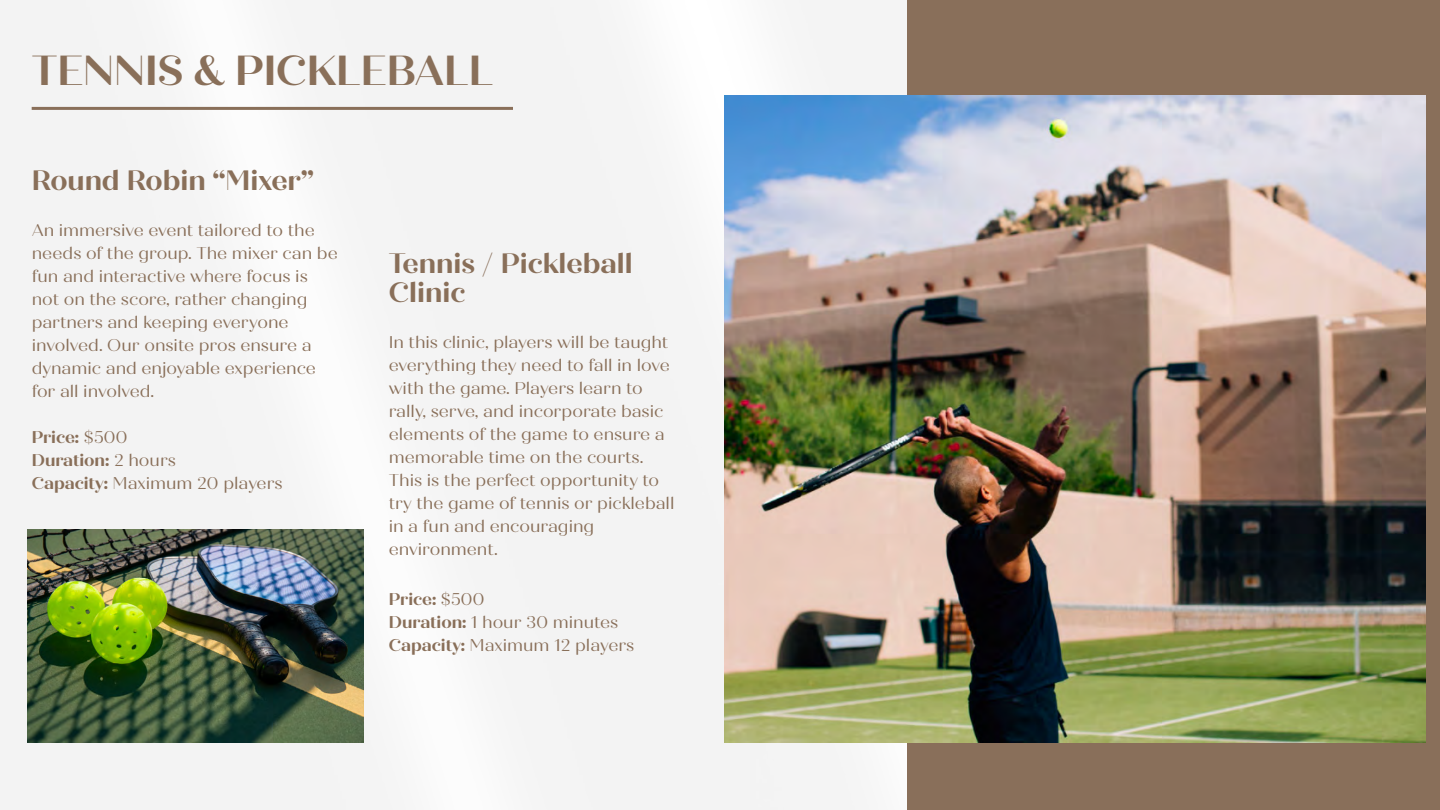
<style>
.page{position:relative;width:1440px;height:810px;background:#fff}
.page>*{position:absolute;margin:0;border:0;box-sizing:border-box;transform-origin:0 0}
.t1{font:700 42px "Quiche Display";color:#896f59}
.t2{font:700 28px "Quiche Display";color:#896f59}
.t3{font:17px "Quiche Display";color:#896f59}
.t4{font:700 17px "Quiche Display";color:#896f59}
.s1{font-weight:400}
.s2{font-weight:700}
</style>
<div class="page">
<div style="left:0;top:0;width:907px;height:810px;background:#f3f3f3"></div>
<div style="left:907px;top:0;width:533px;height:810px;background:#896f5a"></div>
<img style="left:724px;top:95px;width:702px;height:648px">
<hr style="left:32px;top:107px;width:481px;height:3px;background:#896f59">
<img style="left:27px;top:530px;width:337px;height:213px">
<p class="t1" style="left:32px;top:45px;width:463px">TENNIS &amp; PICKLEBALL</p>
<p class="t2" style="left:32px;top:164px;width:284px">Round Robin “Mixer”</p>
<p class="t3" style="left:32px;top:221px;width:285px">An immersive event tailored to the</p>
<p class="t3" style="left:32px;top:244px;width:308px">needs of the group. The mixer can be</p>
<p class="t3" style="left:32px;top:267px;width:278px">fun and interactive where focus is</p>
<p class="t3" style="left:32px;top:290px;width:277px">not on the score, rather changing</p>
<p class="t3" style="left:32px;top:313px;width:258px">partners and keeping everyone</p>
<p class="t3" style="left:32px;top:336px;width:281px">involved. Our onsite pros ensure a</p>
<p class="t3" style="left:32px;top:359px;width:286px">dynamic and enjoyable experience</p>
<p class="t3" style="left:32px;top:382px;width:124px">for all involved.</p>
<p class="t4" style="left:32px;top:427px;width:97px">Price: <span class="s1">$500</span></p>
<p class="t4" style="left:32px;top:450px;width:146px">Duration: <span class="s1">2 hours</span></p>
<p class="t3" style="left:32px;top:474px;width:252px"><span class="s2">Capacity:</span> Maximum 20 players</p>
<p class="t2" style="left:389px;top:247px;width:245px">Tennis / Pickleball</p>
<p class="t2" style="left:389px;top:276px;width:78px">Clinic</p>
<p class="t3" style="left:389px;top:333px;width:281px">In this clinic, players will be taught</p>
<p class="t3" style="left:389px;top:356px;width:283px">everything they need to fall in love</p>
<p class="t3" style="left:389px;top:379px;width:255px">with the game. Players learn to</p>
<p class="t3" style="left:389px;top:402px;width:276px">rally, serve, and incorporate basic</p>
<p class="t3" style="left:389px;top:425px;width:278px">elements of the game to ensure a</p>
<p class="t3" style="left:389px;top:448px;width:256px">memorable time on the courts.</p>
<p class="t3" style="left:389px;top:471px;width:272px">This is the perfect opportunity to</p>
<p class="t3" style="left:389px;top:494px;width:287px">try the game of tennis or pickleball</p>
<p class="t3" style="left:389px;top:517px;width:207px">in a fun and encouraging</p>
<p class="t3" style="left:389px;top:540px;width:111px">environment.</p>
<p class="t4" style="left:389px;top:589px;width:97px">Price: <span class="s1">$500</span></p>
<p class="t3" style="left:389px;top:613px;width:231px"><span class="s2">Duration:</span> 1 hour 30 minutes</p>
<p class="t3" style="left:389px;top:636px;width:247px"><span class="s2">Capacity:</span> Maximum 12 players</p>
</div>
